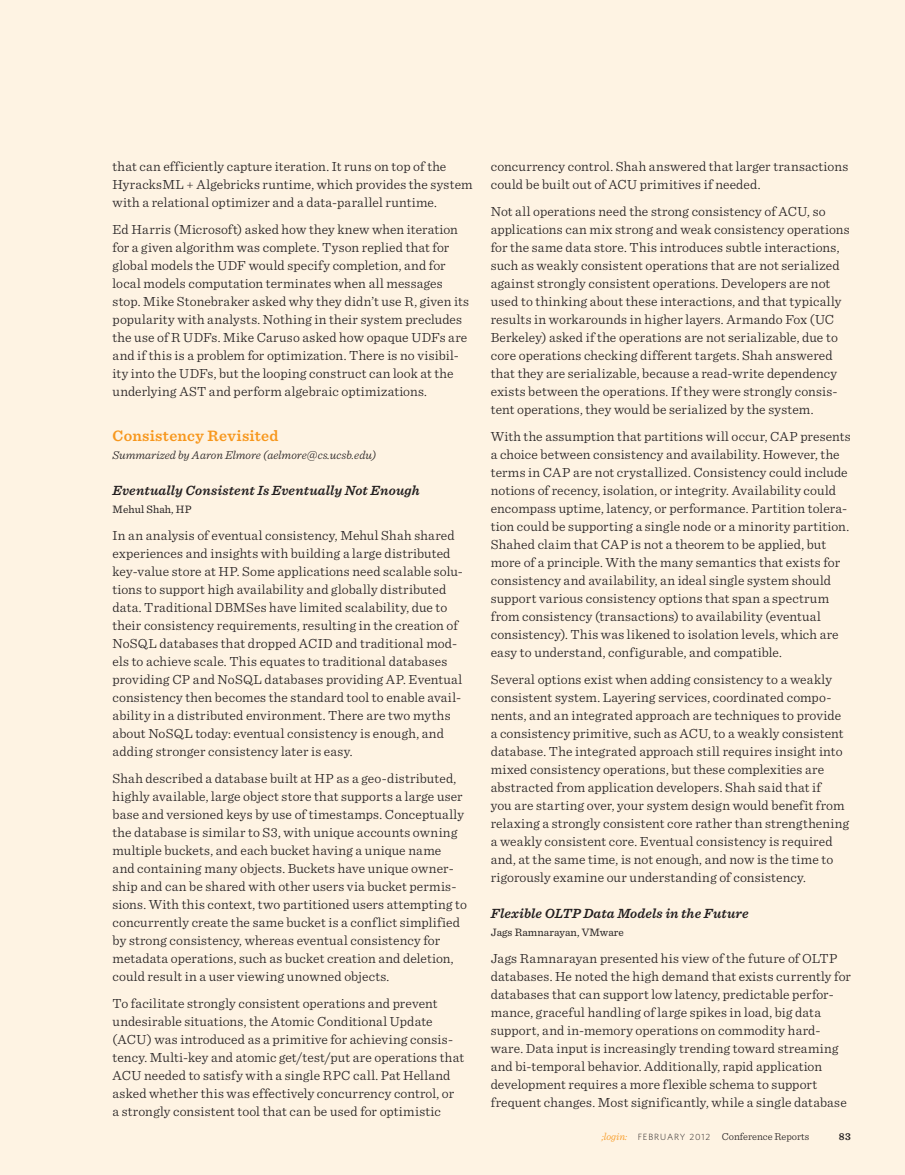
<style>
.page{position:relative;width:905px;height:1175px;background:#fff}
.page>*{position:absolute;margin:0;border:0;box-sizing:border-box;transform-origin:0 0}
.CONF_PROGRAM{font:600 15.75px "Sentinel";letter-spacing:.025em;color:#f7971d}
.BODY{font:300 13.8px/18px "Sentinel";letter-spacing:.01em;color:#231f20}
.CONF_PANEL_SUBJECT{font:italic 600 13.8px "Sentinel";letter-spacing:.01em;color:#231f20}
.CONF_SUMMARIZER{font:italic 300 12px "Sentinel";color:#231f20}
.CONF_PARTICIPANT{font:11.25px "Sentinel";letter-spacing:.005em;color:#231f20}
.t1{font:300 10.5px "Sentinel";color:#231f20}
.t2{font:600 10.5px "Sentinel";color:#231f20}
.s1{font-style:italic;color:#f7971d}
.s2{font-family:"Whitney";font-size:9px}
</style>
<div class="page">
<div style="left:0;top:0;width:904px;height:1174px;background:#fef3e3"></div>
<p class="BODY" style="left:112px;top:157px;width:361px">that can efficiently capture iteration. It runs on top of the<br>HyracksML + Algebricks runtime, which provides the system with a relational optimizer and a data-parallel runtime.</p>
<p class="BODY" style="left:112px;top:220px;width:358px">Ed Harris (Microsoft) asked how they knew when iteration for a given algorithm was complete. Tyson replied that for global models the UDF would specify completion, and for local models computation terminates when all messages stop. Mike Stonebraker asked why they didn’t use R, given its popularity with analysts. Nothing in their system precludes the use of R UDFs. Mike Caruso asked how opaque UDFs are and if this is a problem for optimization. There is no visibil&shy;ity into the UDFs, but the looping construct can look at the underlying AST and perform algebraic optimizations.</p>
<p class="CONF_PROGRAM" style="left:112px;top:426px;width:167px">Consistency Revisited</p>
<p class="CONF_SUMMARIZER" style="left:112px;top:447px;width:265px">Summarized by Aaron Elmore (aelmore@cs.ucsb.edu)</p>
<p class="CONF_PANEL_SUBJECT" style="left:112px;top:482px;width:309px">Eventually Consistent Is Eventually Not Enough</p>
<p class="CONF_PARTICIPANT" style="left:112px;top:502px;width:80px">Mehul Shah, HP</p>
<p class="BODY" style="left:112px;top:526px;width:352px">In an analysis of eventual consistency, Mehul Shah shared experiences and insights with building a large distributed key-value store at HP. Some applications need scalable solu&shy;tions to support high availability and globally distributed data. Traditional DBMSes have limited scalability, due to their consistency requirements, resulting in the creation of NoSQL databases that dropped ACID and traditional mod&shy;els to achieve scale. This equates to traditional databases providing CP and NoSQL databases providing AP. Eventual consistency then becomes the standard tool to enable avail&shy;ability in a distributed environment. There are two myths about NoSQL today: eventual consistency is enough, and adding stronger consistency later is easy.</p>
<p class="BODY" style="left:112px;top:769px;width:356px">Shah described a database built at HP as a geo-distributed, highly available, large object store that supports a large user base and versioned keys by use of timestamps. Conceptually the database is similar to S3, with unique accounts owning multiple buckets, and each bucket having a unique name<br>and containing many objects. Buckets have unique owner&shy;ship and can be shared with other users via bucket permis&shy;sions. With this context, two partitioned users attempting to concurrently create the same bucket is a conflict simplified by strong consistency, whereas eventual consistency for metadata operations, such as bucket creation and deletion, could result in a user viewing unowned objects.</p>
<p class="BODY" style="left:112px;top:994px;width:353px">To facilitate strongly consistent operations and prevent undesirable situations, the Atomic Conditional Update (ACU) was introduced as a primitive for achieving consis&shy;tency. Multi-key and atomic get/test/put are operations that ACU needed to satisfy with a single RPC call. Pat Helland asked whether this was effectively concurrency control, or a strongly consistent tool that can be used for optimistic</p>
<p class="BODY" style="left:490px;top:157px;width:359px">concurrency control. Shah answered that larger transactions could be built out of ACU primitives if needed.</p>
<p class="BODY" style="left:490px;top:202px;width:360px">Not all operations need the strong consistency of ACU, so applications can mix strong and weak consistency operations for the same data store. This introduces subtle interactions, such as weakly consistent operations that are not serialized against strongly consistent operations. Developers are not used to thinking about these interactions, and that typically results in workarounds in higher layers. Armando Fox (UC Berkeley) asked if the operations are not serializable, due to core operations checking different targets. Shah answered that they are serializable, because a read-write dependency exists between the operations. If they were strongly consis&shy;tent operations, they would be serialized by the system.</p>
<p class="BODY" style="left:490px;top:427px;width:361px">With the assumption that partitions will occur, CAP presents a choice between consistency and availability. However, the terms in CAP are not crystallized. Consistency could include notions of recency, isolation, or integrity. Availability could encompass uptime, latency, or performance. Partition tolera&shy;tion could be supporting a single node or a minority partition.<br>Shahed claim that CAP is not a theorem to be applied, but more of a principle. With the many semantics that exists for consistency and availability, an ideal single system should support various consistency options that span a spectrum from consistency (transactions) to availability (eventual consistency). This was likened to isolation levels, which are easy to understand, configurable, and compatible.</p>
<p class="BODY" style="left:490px;top:670px;width:360px">Several options exist when adding consistency to a weakly consistent system. Layering services, coordinated compo&shy;nents, and an integrated approach are techniques to provide a consistency primitive, such as ACU, to a weakly consistent database. The integrated approach still requires insight into mixed consistency operations, but these complexities are abstracted from application developers. Shah said that if<br>you are starting over, your system design would benefit from relaxing a strongly consistent core rather than strengthening a weakly consistent core. Eventual consistency is required and, at the same time, is not enough, and now is the time to rigorously examine our understanding of consistency.</p>
<p class="CONF_PANEL_SUBJECT" style="left:490px;top:905px;width:259px">Flexible OLTP Data Models in the Future</p>
<p class="CONF_PARTICIPANT" style="left:490px;top:925px;width:135px">Jags Ramnarayan, VMware</p>
<p class="BODY" style="left:490px;top:949px;width:361px">Jags Ramnarayan presented his view of the future of OLTP databases. He noted the high demand that exists currently for databases that can support low latency, predictable perfor&shy;mance, graceful handling of large spikes in load, big data support, and in-memory operations on commodity hard&shy;ware. Data input is increasingly trending toward streaming and bi-temporal behavior. Additionally, rapid application development requires a more flexible schema to support frequent changes. Most significantly, while a single database</p>
<p class="t1" style="left:601px;top:1130px;width:209px"><span class="s1">;login:</span> <span class="s2">FEBRUARY 2012</span> Conference Reports</p>
<p class="t2" style="left:838px;top:1130px;width:14px">83</p>
</div>
